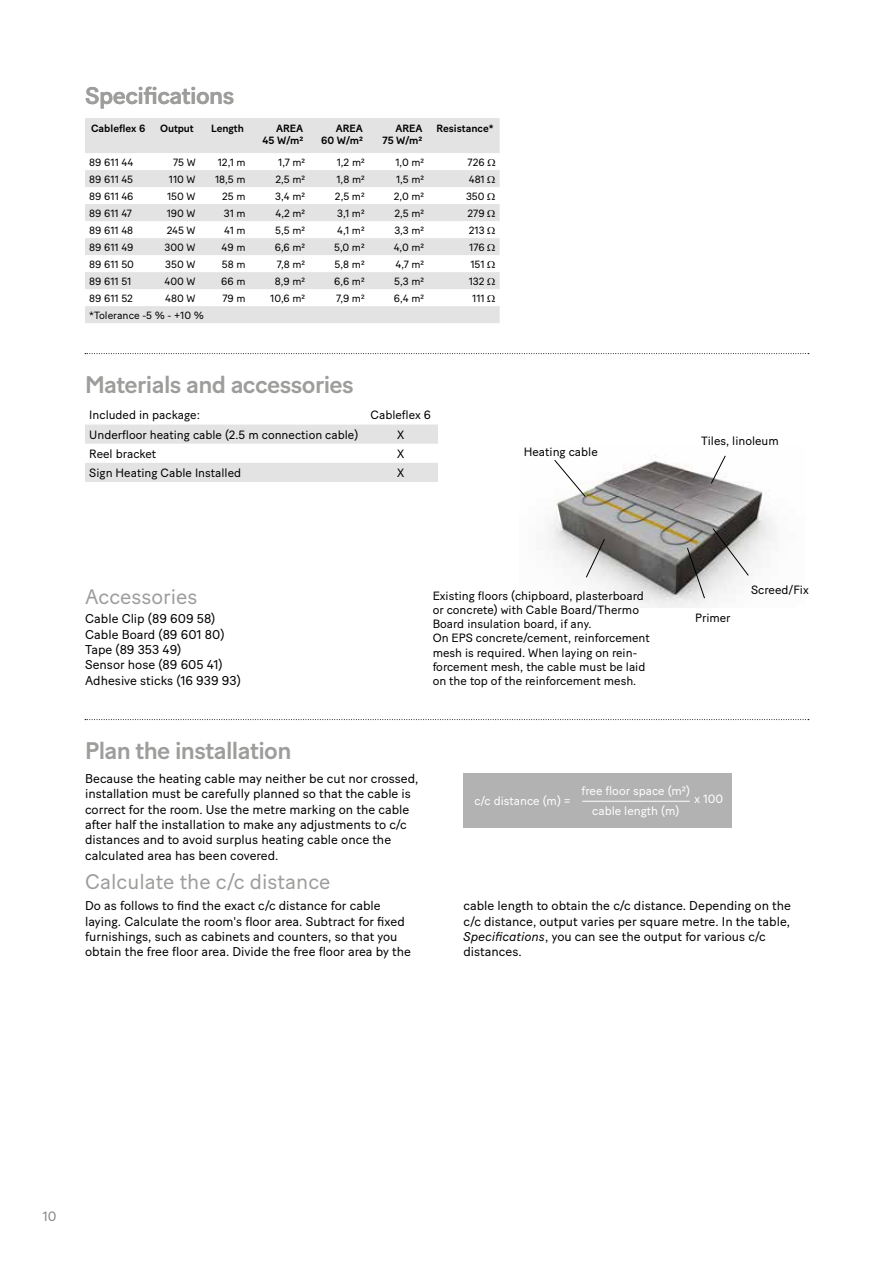
<style>
.page{position:relative;width:893px;height:1263px;background:#fff}
.page>*{position:absolute;margin:0;border:0;box-sizing:border-box;transform-origin:0 0}
.t1{font:500 24px "Baton Turbo";letter-spacing:-.025em;color:#9d9d9c}
.t2{font:21px "Baton Turbo";color:#9d9d9c}
.t3{font:13.5px "Baton Turbo";color:#878787}
.t4{font:12.75px/15.3px "Baton Turbo";color:#000}
.t5{font:12px/14.2px "Baton Turbo";color:#000}
.t6{font:12px/20.7px "Baton Turbo";color:#fff;text-align:center}
.t7{font:10.5px "Baton Turbo";color:#000}
.t8{font:500 10.5px/12px "Baton Turbo";color:#000;text-align:right}
.s1{font-style:italic}
</style>
<div class="page">
<svg style="left:85px;top:719px;width:724px;height:1px"></svg>
<div style="left:463px;top:773px;width:269px;height:54px;background:#b3b2b2"></div>
<hr style="left:582px;top:801px;width:108px;height:1px;background:#fff">
<img style="left:550px;top:455px;width:224px;height:152px">
<svg style="left:554px;top:459px;width:32px;height:38px"></svg>
<svg style="left:710px;top:455px;width:16px;height:29px"></svg>
<svg style="left:712px;top:527px;width:37px;height:49px;background:#9f9e9c"></svg>
<svg style="left:686px;top:547px;width:19px;height:52px"></svg>
<svg style="left:585px;top:538px;width:20px;height:40px"></svg>
<svg style="left:85px;top:353px;width:724px;height:1px"></svg>
<svg style="left:85px;top:425px;width:353px;height:57px"></svg>
<svg style="left:85px;top:118px;width:415px;height:205px;fill:#e3e3e3"></svg>
<svg style="left:488px;top:159px;width:7px;height:7px"></svg>
<svg style="left:488px;top:176px;width:7px;height:7px"></svg>
<svg style="left:488px;top:193px;width:7px;height:7px"></svg>
<svg style="left:488px;top:210px;width:7px;height:7px"></svg>
<svg style="left:488px;top:227px;width:7px;height:7px"></svg>
<svg style="left:488px;top:244px;width:7px;height:7px"></svg>
<svg style="left:488px;top:261px;width:7px;height:7px"></svg>
<svg style="left:488px;top:278px;width:7px;height:7px"></svg>
<svg style="left:487px;top:295px;width:8px;height:7px"></svg>
<h1 class="t1" style="left:85px;top:78px;width:151px">Specifications</h1>
<p class="t8" style="left:91px;top:122px;width:56px">Cableflex 6</p>
<p class="t8" style="left:160px;top:122px;width:35px">Output</p>
<p class="t8" style="left:211px;top:122px;width:34px">Length</p>
<p class="t8" style="left:263px;top:122px;width:42px">AREA<br>45 W/m²</p>
<p class="t8" style="left:321px;top:122px;width:43px">AREA<br>60 W/m²</p>
<p class="t8" style="left:382px;top:122px;width:41px">AREA<br>75 W/m²</p>
<p class="t8" style="left:436px;top:122px;width:59px">Resistance*</p>
<p class="t7" style="left:89px;top:154px;width:46px">89 611 44</p>
<p class="t7" style="left:173px;top:154px;width:24px">75 W</p>
<p class="t7" style="left:218px;top:154px;width:29px">12,1 m</p>
<p class="t7" style="left:278px;top:154px;width:28px">1,7 m²</p>
<p class="t7" style="left:337px;top:154px;width:29px">1,2 m²</p>
<p class="t7" style="left:395px;top:154px;width:30px">1,0 m²</p>
<p class="t7" style="left:467px;top:154px;width:19px">726</p>
<p class="t7" style="left:89px;top:171px;width:45px">89 611 45</p>
<p class="t7" style="left:169px;top:171px;width:28px">110 W</p>
<p class="t7" style="left:215px;top:171px;width:32px">18,5 m</p>
<p class="t7" style="left:275px;top:171px;width:31px">2,5 m²</p>
<p class="t7" style="left:337px;top:171px;width:30px">1,8 m²</p>
<p class="t7" style="left:396px;top:171px;width:30px">1,5 m²</p>
<p class="t7" style="left:469px;top:171px;width:17px">481</p>
<p class="t7" style="left:89px;top:188px;width:46px">89 611 46</p>
<p class="t7" style="left:167px;top:188px;width:30px">150 W</p>
<p class="t7" style="left:222px;top:188px;width:25px">25 m</p>
<p class="t7" style="left:275px;top:188px;width:31px">3,4 m²</p>
<p class="t7" style="left:335px;top:188px;width:31px">2,5 m²</p>
<p class="t7" style="left:394px;top:188px;width:32px">2,0 m²</p>
<p class="t7" style="left:466px;top:188px;width:20px">350</p>
<p class="t7" style="left:89px;top:205px;width:44px">89 611 47</p>
<p class="t7" style="left:167px;top:205px;width:30px">190 W</p>
<p class="t7" style="left:224px;top:205px;width:23px">31 m</p>
<p class="t7" style="left:275px;top:205px;width:31px">4,2 m²</p>
<p class="t7" style="left:337px;top:205px;width:29px">3,1 m²</p>
<p class="t7" style="left:394px;top:205px;width:31px">2,5 m²</p>
<p class="t7" style="left:468px;top:205px;width:19px">279</p>
<p class="t7" style="left:89px;top:222px;width:46px">89 611 48</p>
<p class="t7" style="left:167px;top:222px;width:30px">245 W</p>
<p class="t7" style="left:224px;top:222px;width:23px">41 m</p>
<p class="t7" style="left:275px;top:222px;width:31px">5,5 m²</p>
<p class="t7" style="left:337px;top:222px;width:29px">4,1 m²</p>
<p class="t7" style="left:394px;top:222px;width:31px">3,3 m²</p>
<p class="t7" style="left:469px;top:222px;width:17px">213</p>
<p class="t7" style="left:89px;top:239px;width:46px">89 611 49</p>
<p class="t7" style="left:164px;top:239px;width:33px">300 W</p>
<p class="t7" style="left:222px;top:239px;width:25px">49 m</p>
<p class="t7" style="left:275px;top:239px;width:32px">6,6 m²</p>
<p class="t7" style="left:334px;top:239px;width:32px">5,0 m²</p>
<p class="t7" style="left:394px;top:239px;width:32px">4,0 m²</p>
<p class="t7" style="left:469px;top:239px;width:17px">176</p>
<p class="t7" style="left:89px;top:256px;width:46px">89 611 50</p>
<p class="t7" style="left:165px;top:256px;width:32px">350 W</p>
<p class="t7" style="left:222px;top:256px;width:25px">58 m</p>
<p class="t7" style="left:277px;top:256px;width:30px">7,8 m²</p>
<p class="t7" style="left:335px;top:256px;width:31px">5,8 m²</p>
<p class="t7" style="left:395px;top:256px;width:30px">4,7 m²</p>
<p class="t7" style="left:470px;top:256px;width:16px">151</p>
<p class="t7" style="left:89px;top:273px;width:44px">89 611 51</p>
<p class="t7" style="left:164px;top:273px;width:33px">400 W</p>
<p class="t7" style="left:221px;top:273px;width:26px">66 m</p>
<p class="t7" style="left:275px;top:273px;width:32px">8,9 m²</p>
<p class="t7" style="left:334px;top:273px;width:32px">6,6 m²</p>
<p class="t7" style="left:394px;top:273px;width:31px">5,3 m²</p>
<p class="t7" style="left:469px;top:273px;width:17px">132</p>
<p class="t7" style="left:89px;top:290px;width:45px">89 611 52</p>
<p class="t7" style="left:165px;top:290px;width:32px">480 W</p>
<p class="t7" style="left:222px;top:290px;width:25px">79 m</p>
<p class="t7" style="left:270px;top:290px;width:36px">10,6 m²</p>
<p class="t7" style="left:336px;top:290px;width:30px">7,9 m²</p>
<p class="t7" style="left:394px;top:290px;width:32px">6,4 m²</p>
<p class="t7" style="left:472px;top:290px;width:14px">111</p>
<p class="t7" style="left:89px;top:307px;width:116px">*Tolerance -5 % - +10 %</p>
<h1 class="t1" style="left:85px;top:366px;width:270px">Materials and accessories</h1>
<p class="t5" style="left:89px;top:407px;width:112px">Included in package:</p>
<p class="t5" style="left:370px;top:407px;width:62px">Cableflex 6</p>
<p class="t5" style="left:89px;top:426px;width:270px">Underfloor heating cable (2.5 m connection cable)</p>
<p class="t5" style="left:397px;top:426px;width:9px">X</p>
<p class="t5" style="left:89px;top:446px;width:68px">Reel bracket</p>
<p class="t5" style="left:397px;top:446px;width:9px">X</p>
<p class="t5" style="left:89px;top:465px;width:153px">Sign Heating Cable Installed</p>
<p class="t5" style="left:397px;top:465px;width:9px">X</p>
<p class="t5" style="left:524px;top:444px;width:75px">Heating cable</p>
<h2 class="t2" style="left:85px;top:580px;width:114px">Accessories</h2>
<p class="t4" style="left:85px;top:610px;width:157px">Cable Clip (89 609 58)<br>Cable Board (89 601 80)<br>Tape (89 353 49)<br>Sensor hose (89 605 41)<br>Adhesive sticks (16 939 93)</p>
<h1 class="t1" style="left:85px;top:732px;width:208px">Plan the installation</h1>
<p class="t5" style="left:433px;top:587px;width:219px">Existing floors (chipboard, plasterboard or concrete) with Cable Board/Thermo Board insulation board, if any.<br>On EPS concrete/cement, reinforcement mesh is required. When laying on rein&shy;forcement mesh, the cable must be laid on the top of the reinforcement mesh.</p>
<p class="t5" style="left:701px;top:432px;width:79px">Tiles, linoleum</p>
<p class="t5" style="left:695px;top:609px;width:37px">Primer</p>
<p class="t5" style="left:751px;top:581px;width:59px">Screed/Fix</p>
<p class="t4" style="left:85px;top:770px;width:335px">Because the heating cable may neither be cut nor crossed, installation must be carefully planned so that the cable is correct for the room. Use the metre marking on the cable after half the installation to make any adjustments to c/c distances and to avoid surplus heating cable once the calculated area has been covered.</p>
<h2 class="t2" style="left:85px;top:865px;width:247px">Calculate the c/c distance</h2>
<p class="t4" style="left:85px;top:897px;width:327px">Do as follows to find the exact c/c distance for cable laying. Calculate the room's floor area. Subtract for fixed furnishings, such as cabinets and counters, so that you obtain the free floor area. Divide the free floor area by the</p>
<p class="t6" style="left:474px;top:789px;width:98px">c/c distance (m) =</p>
<p class="t6" style="left:582px;top:779px;width:110px">free floor space (m²) cable length (m)</p>
<p class="t6" style="left:694px;top:787px;width:30px">x 100</p>
<p class="t4" style="left:463px;top:897px;width:329px">cable length to obtain the c/c distance. Depending on the c/c distance, output varies per square metre. In the table, <span class="s1">Specifications</span>, you can see the output for various c/c distances.</p>
<p class="t3" style="left:43px;top:1206px;width:16px">10</p>
</div>
